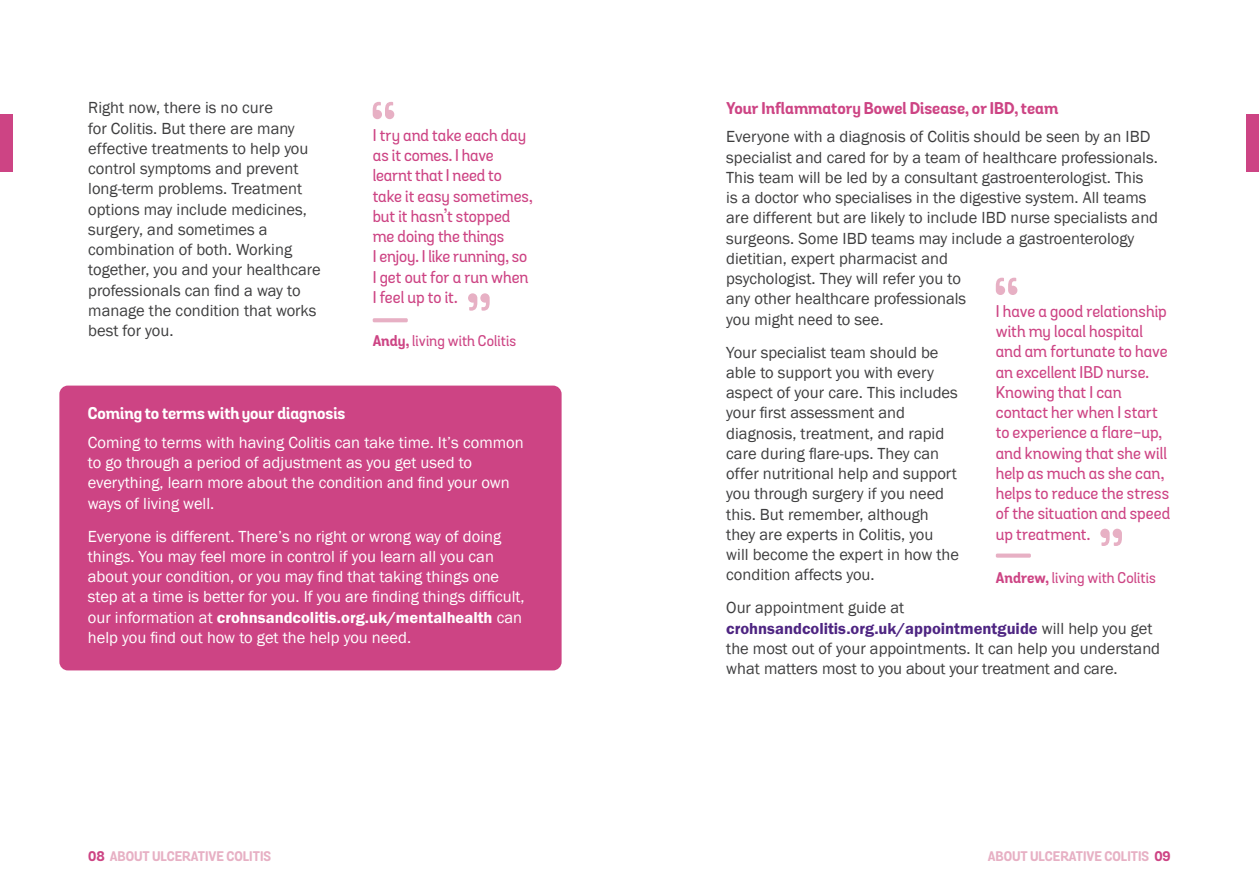
<style>
.page{position:relative;width:1259px;height:893px;background:#fff}
.page>*{position:absolute;margin:0;border:0;box-sizing:border-box;transform-origin:0 0}
.basic_body{font:16.5px/20.2px "Franklin Gothic";color:#3e3e3f}
.basic_body-2{font:16.5px/20.2px "Franklin Gothic";color:#fff}
.t1{font:500 16.5px/20.2px "Grota Sans Alt Rounded";color:#cd4484}
.t2{font:700 16.5px "Grota Sans Alt Rounded";color:#cd4484}
.t3{font:700 16.5px "Grota Sans Alt Rounded";color:#fff}
.t4{font:500 15px "Grota Sans Alt Rounded";letter-spacing:.005em;color:#cd4484}
.t5{font:700 13.5px "Grota Sans Alt Rounded";color:#e7b0c4}
.s1{font-weight:700}
.s2{font-family:"Franklin Gothic URW Dem"}
.s3{font-family:"Franklin Gothic URW Dem";color:#4e2582}
.s4{color:#cd4484}
</style>
<div class="page">
<svg style="left:468px;top:293px;width:22px;height:18px"></svg>
<svg style="left:373px;top:102px;width:21px;height:17px"></svg>
<svg style="left:373px;top:318px;width:35px;height:4px"></svg>
<div style="left:59px;top:386px;width:502px;height:284px;background:#cd4484;border-radius:9px"></div>
<svg style="left:1100px;top:529px;width:22px;height:17px"></svg>
<svg style="left:995px;top:278px;width:22px;height:17px"></svg>
<svg style="left:995px;top:554px;width:36px;height:4px"></svg>
<div style="left:1246px;top:114px;width:13px;height:58px;background:#cd4484"></div>
<div style="left:0;top:114px;width:13px;height:58px;background:#cd4484"></div>
<p class="basic_body" style="left:88px;top:98px;width:234px">Right now, there is no cure<br>for Colitis. But there are many effective treatments to help you control symptoms and prevent long-term problems. Treatment options may include medicines, surgery, and sometimes a combination of both. Working together, you and your healthcare professionals can find a way to manage the condition that works best for you.</p>
<p class="t1" style="left:373px;top:126px;width:161px">I try and take each day as it comes. I have learnt that I need to take it easy sometimes, but it hasn’t stopped me doing the things<br>I enjoy. I like running, so<br>I get out for a run when<br>I feel up to it.</p>
<p class="t4" style="left:373px;top:332px;width:145px"><span class="s1">Andy,</span> living with Colitis</p>
<p class="t3" style="left:88px;top:403px;width:259px">Coming to terms with your diagnosis</p>
<p class="basic_body-2" style="left:88px;top:432px;width:437px">Coming to terms with having Colitis can take time. It’s common to go through a period of adjustment as you get used to everything, learn more about the condition and find your own ways of living well.</p>
<p class="basic_body-2" style="left:88px;top:526px;width:438px">Everyone is different. There’s no right or wrong way of doing things. You may feel more in control if you learn all you can about your condition, or you may find that taking things one step at a time is better for you. If you are finding things difficult, our information at <span class="s2">crohnsandcolitis.org.uk/mentalhealth</span> can help you find out how to get the help you need.</p>
<p class="t2" style="left:726px;top:98px;width:333px">Your Inflammatory Bowel Disease, or IBD, team</p>
<p class="basic_body" style="left:726px;top:127px;width:433px">Everyone with a diagnosis of Colitis should be seen by an IBD specialist and cared for by a team of healthcare professionals.<br>This team will be led by a consultant gastroenterologist. This is a doctor who specialises in the digestive system. All teams are different but are likely to include IBD nurse specialists and surgeons. Some IBD teams may include a gastroenterology dietitian, expert pharmacist and<br>psychologist. They will refer you to<br>any other healthcare professionals<br>you might need to see.</p>
<p class="basic_body" style="left:726px;top:342px;width:234px">Your specialist team should be able to support you with every aspect of your care. This includes your first assessment and diagnosis, treatment, and rapid care during flare-ups. They can offer nutritional help and support you through surgery if you need this. But remember, although they are experts in Colitis, you will become the expert in how the condition affects you.</p>
<p class="basic_body" style="left:726px;top:598px;width:435px">Our appointment guide at <span class="s3">crohnsandcolitis.org.uk/appointmentguide</span> will help you get the most out of your appointments. It can help you understand what matters most to you about your treatment and care.</p>
<p class="t1" style="left:995px;top:301px;width:176px">I have a good relationship with my local hospital and am fortunate to have an excellent IBD nurse.<br>Knowing that I can contact her when I start to experience a flare-up, and knowing that she will help as much as she can, helps to reduce the stress of the situation and speed up treatment.</p>
<p class="t4" style="left:995px;top:569px;width:162px"><span class="s1">Andrew,</span> living with Colitis</p>
<p class="t5" style="left:88px;top:847px;width:184px"><span class="s4">08</span> ABOUT ULCERATIVE COLITIS</p>
<p class="t5" style="left:987px;top:847px;width:184px">ABOUT ULCERATIVE COLITIS <span class="s4">09</span></p>
</div>
